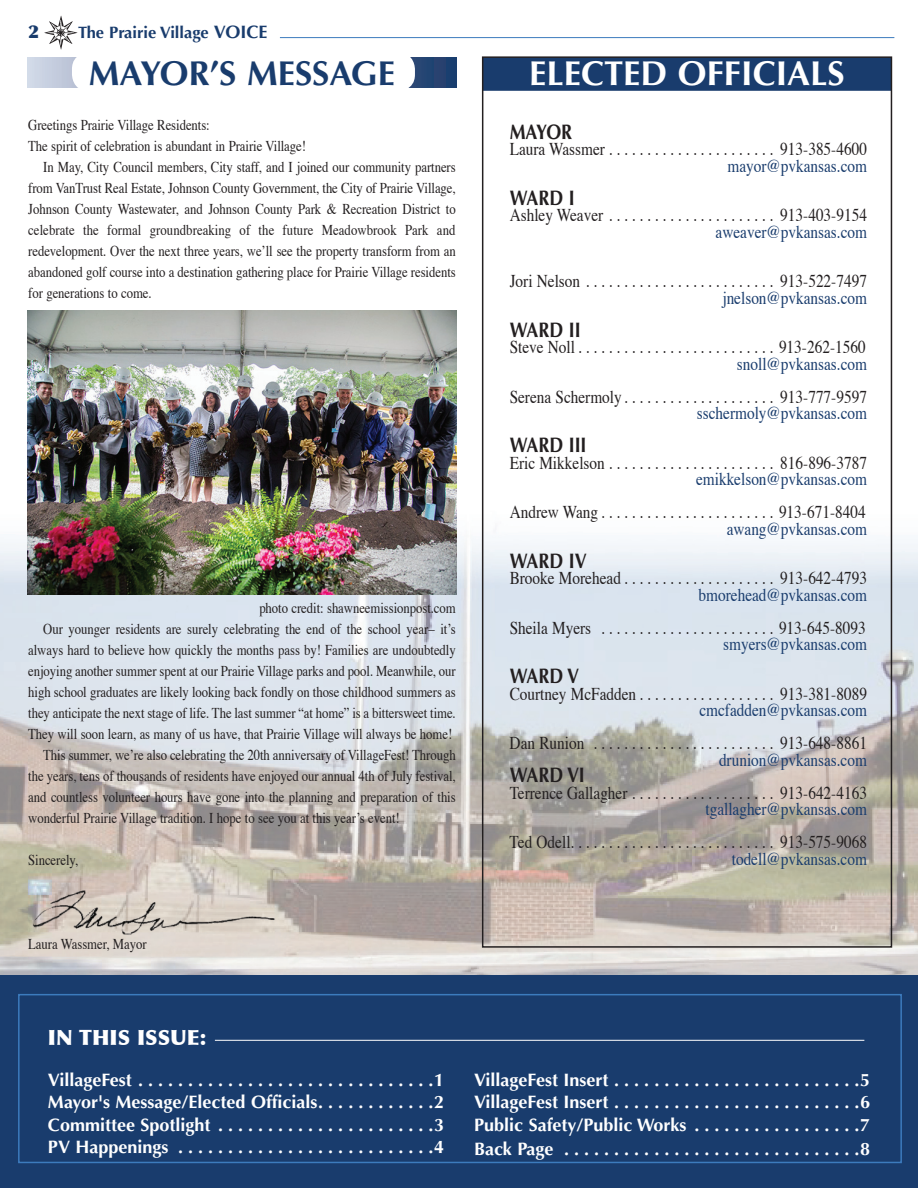
<style>
.page{position:relative;width:918px;height:1188px;background:#fff}
.page>*{position:absolute;margin:0;border:0;box-sizing:border-box;transform-origin:0 0}
.t1{font:700 34.5px "Optima";color:#fff}
.t2{font:700 34.5px "Optima";color:#193c6d}
.t3{font:700 21px "Optima";color:#231f20;scale:.85 1}
.t4{font:900 21px "Optima";color:#fff}
.t5{font:18px "Times";color:#231f20;scale:.85 1}
.t6{font:700 18px/22.5px "Optima";color:#fff;text-align:justify}
.t7{font:18px "Times";color:#193c6d;scale:.85 1}
.t8{font:900 18px "Optima";color:#193c6d}
.t9{font:700 16.5px "Optima";color:#193c6d}
.t10{font:15px "Times";letter-spacing:-.005em;color:#231f20;scale:.85 1}
.s1{font-size:18px}
</style>
<div class="page">
<img style="left:0;top:504px;width:918px;height:471px">
<div style="left:0;top:975px;width:918px;height:212px;background:#193c6d"></div>
<div style="left:483px;top:57px;width:408px;height:34px;background:#193c6d;border:2px solid #193c6d"></div>
<div style="left:18px;top:993px;width:884px;height:170px;border:2px solid #3c7bbd"></div>
<svg style="left:27px;top:58px;width:429px;height:29px;background:#798cab"></svg>
<div style="left:72px;top:53px;width:343px;height:38px;background:#fff;border-radius:16px"></div>
<hr style="left:215px;top:1039px;width:649px;height:1px;background:#fff">
<img style="left:44px;top:15px;width:34px;height:35px">
<hr style="left:280px;top:37px;width:614px;height:1px;background:#3c7bbd">
<div style="left:482px;top:56px;width:410px;height:891px;border:2px solid #231f20"></div>
<img style="left:28px;top:867px;width:256px;height:88px">
<img style="left:27px;top:310px;width:429px;height:284px">
<p class="t8" style="left:29px;top:20px;width:12px">2</p>
<p class="t9" style="left:78px;top:23px;width:191px">The Prairie Village <span class="s1">VOICE</span></p>
<h1 class="t2" style="left:89px;top:53px;width:307px">MAYOR’S MESSAGE</h1>
<p class="t10" style="left:28px;top:115px;width:215px">Greetings Prairie Village Residents:</p>
<p class="t10" style="left:28px;top:136px;width:328px">The spirit of celebration is abundant in Prairie Village!</p>
<p class="t10" style="left:43px;top:157px;width:487px">In May, City Council members, City staff, and I joined our community partners</p>
<p class="t10" style="left:28px;top:178px;width:504px">from VanTrust Real Estate, Johnson County Government, the City of Prairie Village,</p>
<p class="t10" style="left:28px;top:199px;width:504px">Johnson County Wastewater, and Johnson County Park &amp; Recreation District to</p>
<p class="t10" style="left:28px;top:220px;width:504px">celebrate the formal groundbreaking of the future Meadowbrook Park and</p>
<p class="t10" style="left:28px;top:241px;width:504px">redevelopment. Over the next three years, we’ll see the property transform from an</p>
<p class="t10" style="left:28px;top:262px;width:504px">abandoned golf course into a destination gathering place for Prairie Village residents</p>
<p class="t10" style="left:28px;top:283px;width:147px">for generations to come.</p>
<p class="t10" style="left:259px;top:598px;width:233px">photo credit: shawneemissionpost.com</p>
<p class="t10" style="left:43px;top:619px;width:487px">Our younger residents are surely celebrating the end of the school year– it’s</p>
<p class="t10" style="left:28px;top:640px;width:504px">always hard to believe how quickly the months pass by! Families are undoubtedly</p>
<p class="t10" style="left:28px;top:661px;width:504px">enjoying another summer spent at our Prairie Village parks and pool. Meanwhile, our</p>
<p class="t10" style="left:28px;top:682px;width:504px">high school graduates are likely looking back fondly on those childhood summers as</p>
<p class="t10" style="left:28px;top:703px;width:504px">they anticipate the next stage of life. The last summer “at home” is a bittersweet time.</p>
<p class="t10" style="left:28px;top:724px;width:500px">They will soon learn, as many of us have, that Prairie Village will always be home!</p>
<p class="t10" style="left:43px;top:745px;width:487px">This summer, we’re also celebrating the 20th anniversary of VillageFest! Through</p>
<p class="t10" style="left:28px;top:766px;width:504px">the years, tens of thousands of residents have enjoyed our annual 4th of July festival,</p>
<p class="t10" style="left:28px;top:787px;width:504px">and countless volunteer hours have gone into the planning and preparation of this</p>
<p class="t10" style="left:28px;top:808px;width:438px">wonderful Prairie Village tradition. I hope to see you at this year’s event!</p>
<p class="t10" style="left:28px;top:850px;width:60px">Sincerely,</p>
<p class="t10" style="left:28px;top:934px;width:141px">Laura Wassmer, Mayor</p>
<h1 class="t1" style="left:529px;top:53px;width:317px">ELECTED OFFICIALS</h1>
<h2 class="t3" style="left:509px;top:119px;width:75px">MAYOR</h2>
<p class="t5" style="left:509px;top:138px;width:422px">Laura Wassmer . . . . . . . . . . . . . . . . . . . . . . 913-385-4600</p>
<p class="t7" style="left:727px;top:154px;width:166px">mayor@pvkansas.com</p>
<h2 class="t3" style="left:509px;top:185px;width:78px">wARD I</h2>
<p class="t5" style="left:509px;top:204px;width:422px">Ashley Weaver . . . . . . . . . . . . . . . . . . . . . . 913-403-9154</p>
<p class="t7" style="left:715px;top:220px;width:180px">aweaver@pvkansas.com</p>
<p class="t5" style="left:509px;top:270px;width:422px">Jori Nelson . . . . . . . . . . . . . . . . . . . . . . . . . 913-522-7497</p>
<p class="t7" style="left:722px;top:286px;width:172px">jnelson@pvkansas.com</p>
<h2 class="t3" style="left:509px;top:317px;width:85px">wARD II</h2>
<p class="t5" style="left:509px;top:336px;width:420px">Steve Noll . . . . . . . . . . . . . . . . . . . . . . . . . . 913-262-1560</p>
<p class="t7" style="left:737px;top:352px;width:155px">snoll@pvkansas.com</p>
<p class="t5" style="left:509px;top:385px;width:422px">Serena Schermoly . . . . . . . . . . . . . . . . . . . . 913-777-9597</p>
<p class="t7" style="left:697px;top:402px;width:202px">sschermoly@pvkansas.com</p>
<h2 class="t3" style="left:509px;top:433px;width:92px">wARD III</h2>
<p class="t5" style="left:509px;top:451px;width:422px">Eric Mikkelson . . . . . . . . . . . . . . . . . . . . . . 816-896-3787</p>
<p class="t7" style="left:696px;top:468px;width:203px">emikkelson@pvkansas.com</p>
<p class="t5" style="left:509px;top:501px;width:420px">Andrew Wang . . . . . . . . . . . . . . . . . . . . . . . 913-671-8404</p>
<p class="t7" style="left:726px;top:517px;width:167px">awang@pvkansas.com</p>
<h2 class="t3" style="left:509px;top:548px;width:92px">wARD IV</h2>
<p class="t5" style="left:509px;top:567px;width:422px">Brooke Morehead . . . . . . . . . . . . . . . . . . . . 913-642-4793</p>
<p class="t7" style="left:698px;top:583px;width:200px">bmorehead@pvkansas.com</p>
<p class="t5" style="left:509px;top:616px;width:420px">Sheila Myers . . . . . . . . . . . . . . . . . . . . . . . 913-645-8093</p>
<p class="t7" style="left:723px;top:633px;width:171px">smyers@pvkansas.com</p>
<h2 class="t3" style="left:509px;top:664px;width:83px">wARD V</h2>
<p class="t5" style="left:509px;top:682px;width:422px">Courtney McFadden . . . . . . . . . . . . . . . . . . 913-381-8089</p>
<p class="t7" style="left:699px;top:699px;width:199px">cmcfadden@pvkansas.com</p>
<p class="t5" style="left:509px;top:732px;width:422px">Dan Runion . . . . . . . . . . . . . . . . . . . . . . . . 913-648-8861</p>
<p class="t7" style="left:719px;top:748px;width:176px">drunion@pvkansas.com</p>
<h2 class="t3" style="left:509px;top:763px;width:90px">wARD VI</h2>
<p class="t5" style="left:509px;top:781px;width:422px">Terrence Gallagher . . . . . . . . . . . . . . . . . . . 913-642-4163</p>
<p class="t7" style="left:705px;top:798px;width:192px">tgallagher@pvkansas.com</p>
<p class="t5" style="left:509px;top:831px;width:422px">Ted Odell . . . . . . . . . . . . . . . . . . . . . . . . . . . 913-575-9068</p>
<p class="t7" style="left:732px;top:847px;width:161px">todell@pvkansas.com</p>
<h2 class="t4" style="left:48px;top:1024px;width:160px">IN THIS ISSUE:</h2>
<p class="t6" style="left:48px;top:1068px;width:398px">VillageFest . . . . . . . . . . . . . . . . . . . . . . . . . . . . . .1<br>Mayor's Message/Elected Officials . . . . . . . . . . . .2<br>Committee Spotlight . . . . . . . . . . . . . . . . . . . . . .3<br>PV Happenings . . . . . . . . . . . . . . . . . . . . . . . . . .4</p>
<p class="t6" style="left:474px;top:1068px;width:397px;line-height:23px">VillageFest Insert . . . . . . . . . . . . . . . . . . . . . . . . .5<br>VillageFest Insert . . . . . . . . . . . . . . . . . . . . . . . . .6<br>Public Safety/Public works . . . . . . . . . . . . . . . . .7<br>Back Page . . . . . . . . . . . . . . . . . . . . . . . . . . . . . .8</p>
</div>
